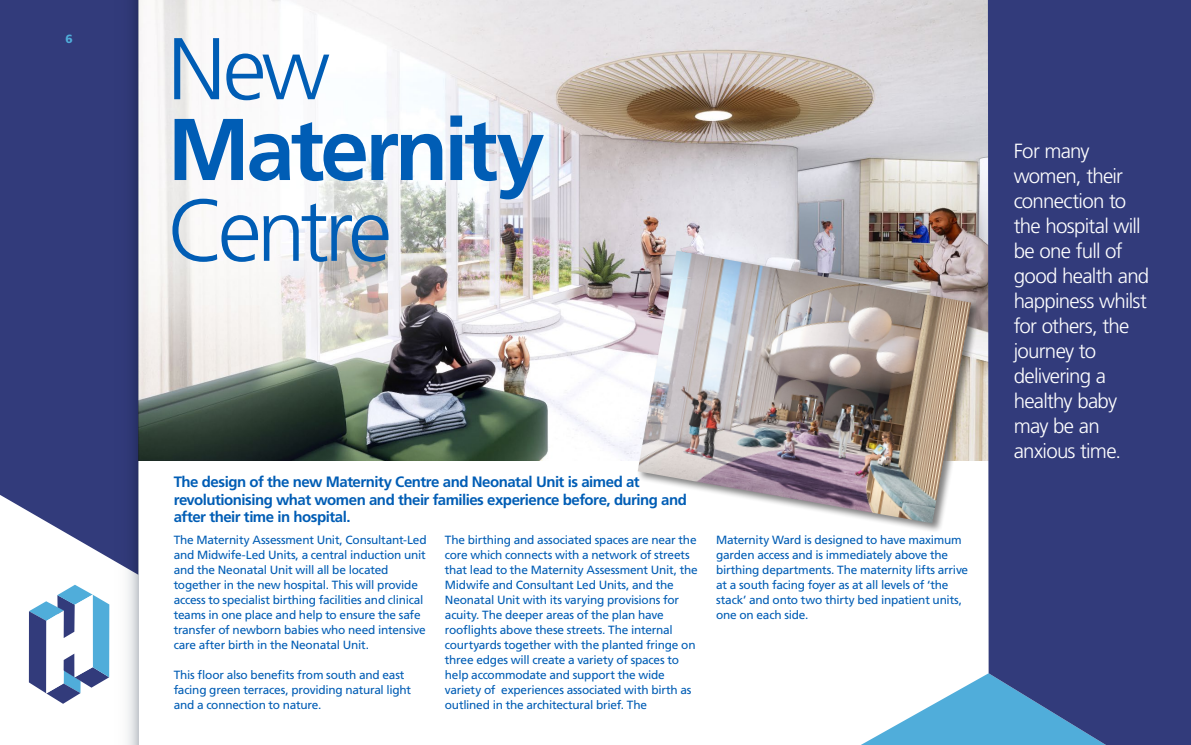
<style>
.page{position:relative;width:1191px;height:745px;background:#fff}
.page>*{position:absolute;margin:0;border:0;box-sizing:border-box;transform-origin:0 0}
.t1{font:300 87.38px "Frutiger LT Std";letter-spacing:-.055em;color:#005db5}
.t2{font:700 87.38px "Frutiger LT Std";letter-spacing:-.05em;color:#005db5}
.t3{font:300 20.5px/25px "Frutiger LT Std";letter-spacing:-.035em;color:#fff}
.t4{font:700 15px/17.5px "Frutiger LT Std";letter-spacing:-.035em;color:#005db5}
.t5{font:11.88px/15px "Frutiger LT Std";letter-spacing:-.02em;color:#005db5}
.t6{font:900 11.88px "Frutiger LT Std";color:#50adda}
</style>
<div class="page">
<img style="left:138px;top:0;width:850px;height:460px">
<svg style="left:863px;top:673px;width:125px;height:71px"></svg>
<div style="left:988px;top:0;width:203px;height:744px;background:#323b7b"></div>
<div style="left:636px;top:249px;width:345px;height:284px;background:#000;opacity:.5"></div>
<img style="left:637px;top:250px;width:334px;height:273px">
<div style="left:0;top:0;width:102px;height:554px;background:#323b7b"></div>
<svg style="left:102px;top:0;width:36px;height:744px;fill:#313a7a"></svg>
<svg style="left:29px;top:584px;width:80px;height:119px"></svg>
<p class="t6" style="left:65px;top:32px;width:9px">6</p>
<h1 class="t1" style="left:167px;top:20px;width:164px">New</h1>
<h1 class="t2" style="left:167px;top:98px;width:379px">Maternity</h1>
<h1 class="t1" style="left:167px;top:181px;width:226px">Centre</h1>
<p class="t4" style="left:174px;top:473px;width:515px">The design of the new Maternity Centre and Neonatal Unit is aimed at revolutionising what women and their families experience before, during and after their time in hospital.</p>
<p class="t5" style="left:174px;top:532px;width:254px">The Maternity Assessment Unit, Consultant-Led and Midwife-Led Units, a central induction unit and the Neonatal Unit will all be located together in the new hospital. This will provide access to specialist birthing facilities and clinical teams in one place and help to ensure the safe transfer of newborn babies who need intensive care after birth in the Neonatal Unit.</p>
<p class="t5" style="left:174px;top:667px;width:239px">This floor also benefits from south and east facing green terraces, providing natural light and a connection to nature.</p>
<p class="t5" style="left:445px;top:532px;width:254px">The birthing and associated spaces are near the core which connects with a network of streets that lead to the Maternity Assessment Unit, the Midwife and Consultant Led Units, and the Neonatal Unit with its varying provisions for acuity. The deeper areas of the plan have rooflights above these streets. The internal courtyards together with the planted fringe on three edges will create a variety of spaces to help accommodate and support the wide variety of experiences associated with birth as outlined in the architectural brief. The</p>
<p class="t5" style="left:716px;top:532px;width:253px">Maternity Ward is designed to have maximum garden access and is immediately above the birthing departments. The maternity lifts arrive at a south facing foyer as at all levels of ‘the stack’ and onto two thirty bed inpatient units, one on each side.</p>
<h2 class="t3" style="left:1013px;top:139px;width:137px">For many women, their connection to the hospital will be one full of good health and happiness whilst for others, the journey to delivering a healthy baby may be an anxious time.</h2>
</div>
